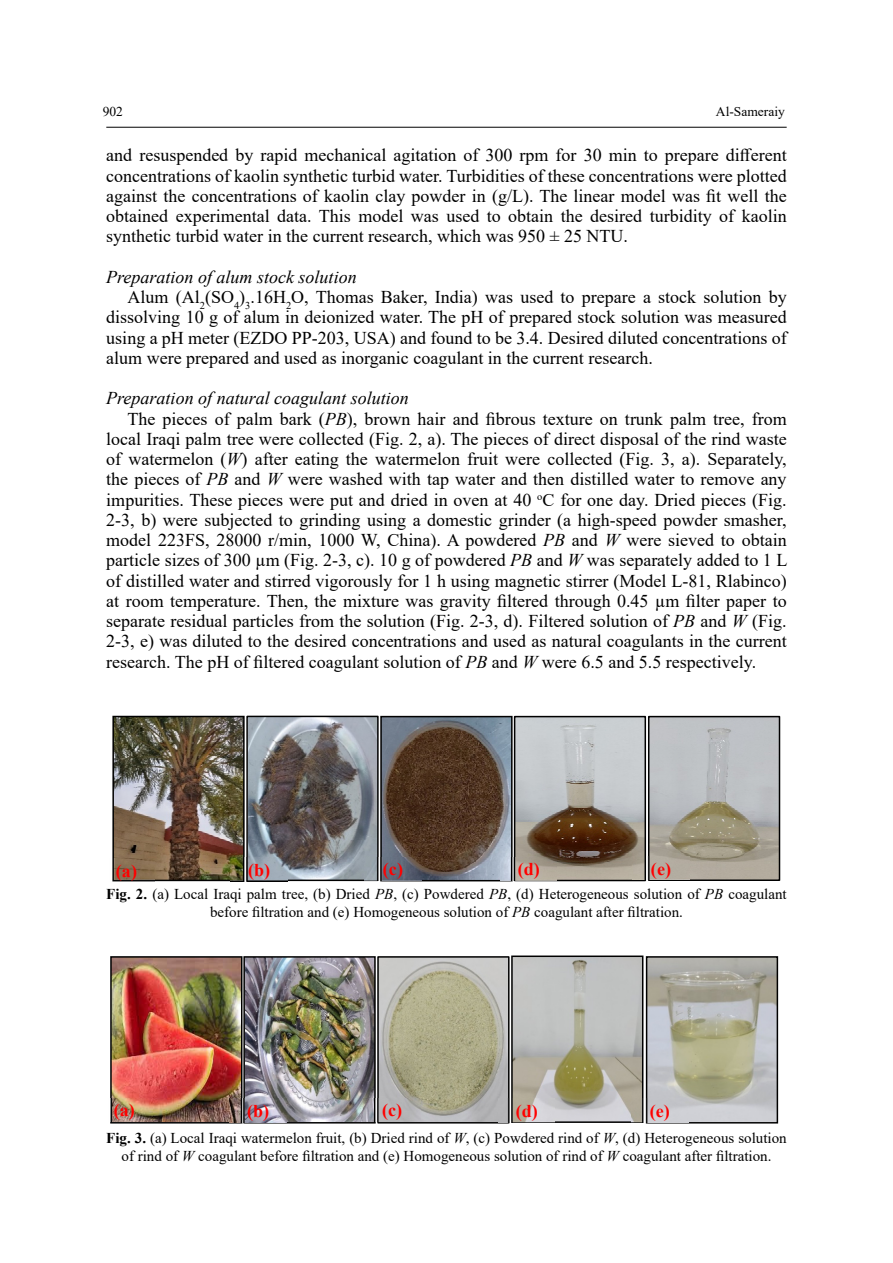
<style>
.page{position:relative;width:893px;height:1263px;background:#fff}
.page>*{position:absolute;margin:0;border:0;box-sizing:border-box;transform-origin:0 0}
.t1{font:18px/20.2px "Times New Roman";color:#000;text-align:justify}
.t2{font:italic 18px "Times New Roman";color:#000}
.t3{font:700 18px "Times New Roman";color:#f00}
.t4{font:15px/18px "Times New Roman";color:#000;text-align:center}
.t5{font:13.5px "Times New Roman";color:#000}
.s1{font-style:italic}
.s2{font-weight:700}
</style>
<div class="page">
<hr style="left:106px;top:127px;width:681px;height:1px;background:#000">
<img style="left:115px;top:719px;width:127px;height:159px">
<div style="left:112px;top:716px;width:133px;height:165px;border:2px solid #000"></div>
<img style="left:112px;top:859px;width:43px;height:23px">
<img style="left:249px;top:719px;width:127px;height:159px">
<div style="left:246px;top:716px;width:133px;height:165px;border:2px solid #000"></div>
<img style="left:231px;top:858px;width:56px;height:23px">
<img style="left:383px;top:719px;width:127px;height:159px">
<div style="left:380px;top:716px;width:133px;height:165px;border:2px solid #000"></div>
<img style="left:365px;top:857px;width:56px;height:23px">
<img style="left:517px;top:719px;width:126px;height:159px">
<div style="left:514px;top:716px;width:132px;height:165px;border:2px solid #000"></div>
<img style="left:500px;top:857px;width:57px;height:23px">
<img style="left:651px;top:719px;width:126px;height:159px">
<div style="left:648px;top:716px;width:132px;height:165px;border:2px solid #000"></div>
<img style="left:632px;top:857px;width:57px;height:23px">
<img style="left:113px;top:959px;width:126px;height:161px">
<div style="left:110px;top:956px;width:132px;height:167px;border:2px solid #000"></div>
<img style="left:110px;top:1098px;width:42px;height:23px">
<img style="left:246px;top:959px;width:127px;height:161px">
<div style="left:243px;top:956px;width:133px;height:167px;border:2px solid #000"></div>
<img style="left:230px;top:1099px;width:57px;height:23px">
<img style="left:380px;top:959px;width:127px;height:161px">
<div style="left:377px;top:956px;width:133px;height:167px;border:2px solid #000"></div>
<img style="left:364px;top:1098px;width:56px;height:23px">
<img style="left:514px;top:958px;width:126px;height:162px">
<div style="left:511px;top:955px;width:132px;height:168px;border:2px solid #000"></div>
<img style="left:498px;top:1099px;width:57px;height:23px">
<img style="left:649px;top:959px;width:126px;height:161px">
<div style="left:646px;top:956px;width:132px;height:167px;border:2px solid #000"></div>
<img style="left:631px;top:1099px;width:57px;height:23px">
<p class="t5" style="left:103px;top:102px;width:22px">902</p>
<p class="t5" style="left:716px;top:102px;width:70px">Al-Sameraiy</p>
<p class="t1" style="left:106px;top:145px;width:682px">and resuspended by rapid mechanical agitation of 300 rpm for 30 min to prepare different concentrations of kaolin synthetic turbid water. Turbidities of these concentrations were plotted against the concentrations of kaolin clay powder in (g/L). The linear model was fit well the obtained experimental data. This model was used to obtain the desired turbidity of kaolin synthetic turbid water in the current research, which was 950 ± 25 NTU.</p>
<p class="t2" style="left:106px;top:264px;width:252px">Preparation of alum stock solution</p>
<p class="t1" style="left:128px;top:286px;width:661px">Alum (Al<sub>2</sub>(SO<sub>4</sub>)<sub>3</sub>.16H<sub>2</sub>O, Thomas Baker, India) was used to prepare a stock solution by</p>
<p class="t1" style="left:106px;top:307px;width:682px">dissolving 10 g of alum in deionized water. The pH of prepared stock solution was measured</p>
<p class="t1" style="left:106px;top:327px;width:682px">using a pH meter (EZDO PP-203, USA) and found to be 3.4. Desired diluted concentrations of</p>
<p class="t1" style="left:106px;top:347px;width:548px">alum were prepared and used as inorganic coagulant in the current research.</p>
<p class="t2" style="left:106px;top:386px;width:304px">Preparation of natural coagulant solution</p>
<p class="t1" style="left:128px;top:408px;width:661px">The pieces of palm bark (<span class="s1">PB</span>), brown hair and fibrous texture on trunk palm tree, from</p>
<p class="t1" style="left:106px;top:428px;width:682px">local Iraqi palm tree were collected (Fig. 2, a). The pieces of direct disposal of the rind waste</p>
<p class="t1" style="left:106px;top:448px;width:682px">of watermelon (<span class="s1">W</span>) after eating the watermelon fruit were collected (Fig. 3, a). Separately,</p>
<p class="t1" style="left:106px;top:469px;width:682px">the pieces of <span class="s1">PB</span> and <span class="s1">W</span> were washed with tap water and then distilled water to remove any</p>
<p class="t1" style="left:106px;top:489px;width:682px">impurities. These pieces were put and dried in oven at 40 <sup>o</sup>C for one day. Dried pieces (Fig.</p>
<p class="t1" style="left:106px;top:509px;width:682px">2-3, b) were subjected to grinding using a domestic grinder (a high-speed powder smasher,</p>
<p class="t1" style="left:106px;top:529px;width:682px">model 223FS, 28000 r/min, 1000 W, China). A powdered <span class="s1">PB</span> and <span class="s1">W</span> were sieved to obtain</p>
<p class="t1" style="left:106px;top:550px;width:682px">particle sizes of 300 µm (Fig. 2-3, c). 10 g of powdered <span class="s1">PB</span> and <span class="s1">W</span> was separately added to 1 L</p>
<p class="t1" style="left:106px;top:570px;width:682px">of distilled water and stirred vigorously for 1 h using magnetic stirrer (Model L-81, Rlabinco)</p>
<p class="t1" style="left:106px;top:590px;width:682px">at room temperature. Then, the mixture was gravity filtered through 0.45 µm filter paper to</p>
<p class="t1" style="left:106px;top:610px;width:682px">separate residual particles from the solution (Fig. 2-3, d). Filtered solution of <span class="s1">PB</span> and <span class="s1">W</span> (Fig.</p>
<p class="t1" style="left:106px;top:631px;width:682px">2-3, e) was diluted to the desired concentrations and used as natural coagulants in the current</p>
<p class="t1" style="left:106px;top:651px;width:651px">research. The pH of filtered coagulant solution of <span class="s1">PB</span> and <span class="s1">W</span> were 6.5 and 5.5 respectively.</p>
<p class="t3" style="left:116px;top:858px;width:23px">(a)</p>
<p class="t3" style="left:248px;top:857px;width:23px">(b)</p>
<p class="t3" style="left:383px;top:856px;width:22px">(c)</p>
<p class="t3" style="left:518px;top:856px;width:23px">(d)</p>
<p class="t3" style="left:651px;top:856px;width:22px">(e)</p>
<p class="t4" style="left:106px;top:884px;width:682px"><span class="s2">Fig. 2.</span> (a) Local Iraqi palm tree, (b) Dried <span class="s1">PB</span>, (c) Powdered <span class="s1">PB</span>, (d) Heterogeneous solution of <span class="s1">PB</span> coagulant before filtration and (e) Homogeneous solution of <span class="s1">PB</span> coagulant after filtration.</p>
<p class="t3" style="left:114px;top:1097px;width:23px">(a)</p>
<p class="t3" style="left:247px;top:1098px;width:23px">(b)</p>
<p class="t3" style="left:382px;top:1097px;width:22px">(c)</p>
<p class="t3" style="left:516px;top:1098px;width:23px">(d)</p>
<p class="t3" style="left:650px;top:1098px;width:22px">(e)</p>
<p class="t4" style="left:106px;top:1128px;width:682px"><span class="s2">Fig. 3.</span> (a) Local Iraqi watermelon fruit, (b) Dried rind of <span class="s1">W</span>, (c) Powdered rind of <span class="s1">W</span>, (d) Heterogeneous solution of rind of <span class="s1">W</span> coagulant before filtration and (e) Homogeneous solution of rind of <span class="s1">W</span> coagulant after filtration.</p>
</div>
